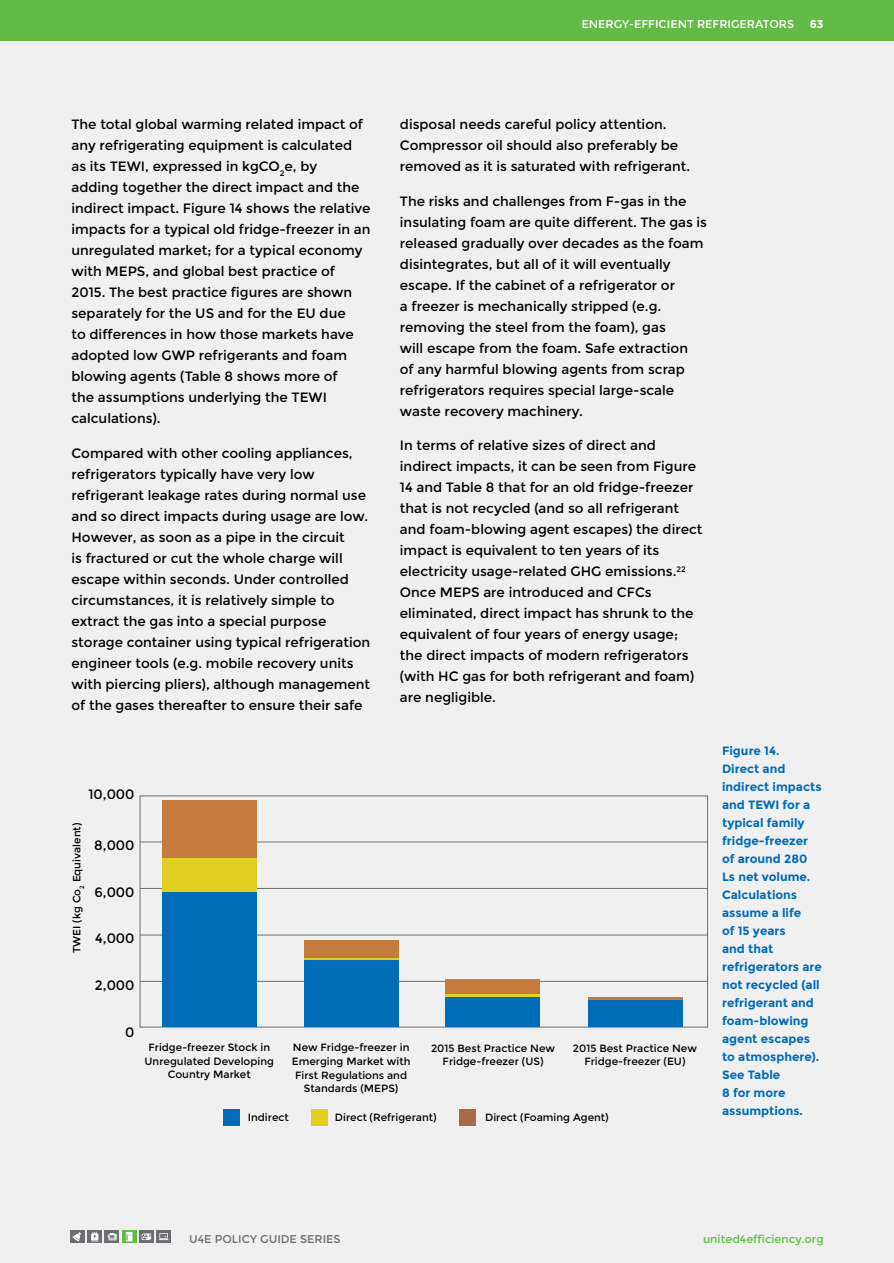
<style>
.page{position:relative;width:894px;height:1263px;background:#fff}
.page>*{position:absolute;margin:0;border:0;box-sizing:border-box;transform-origin:0 0}
.t1{font:13.5px/21px "Montserrat";color:#000}
.t2{font:700 12px/18px "Montserrat";color:#006bb6}
.t3{font:11.25px "Montserrat";color:#fff}
.t4{font:11.25px "Montserrat";color:#62bb46}
.t5{font:11.25px "Montserrat";color:#6d6e71}
.t6{font:700 11.25px "Montserrat";color:#fff}
.t7{font:10.5px/13.5px "Montserrat";color:#000;text-align:center}
</style>
<div class="page">
<div style="left:0;top:0;width:893px;height:40px;background:#62bb46"></div>
<div style="left:0;top:40px;width:893px;height:1223px;background:#f0f0f1"></div>
<div style="left:70px;top:1230px;width:15px;height:13px;background:#6d6e71"></div>
<svg style="left:72px;top:1232px;width:9px;height:9px"></svg>
<svg style="left:87px;top:1230px;width:15px;height:13px"></svg>
<svg style="left:91px;top:1231px;width:7px;height:10px"></svg>
<div style="left:105px;top:1230px;width:14px;height:13px;background:#6d6e71"></div>
<svg style="left:107px;top:1233px;width:10px;height:7px"></svg>
<svg style="left:122px;top:1230px;width:14px;height:13px"></svg>
<svg style="left:126px;top:1231px;width:6px;height:10px"></svg>
<svg style="left:139px;top:1230px;width:14px;height:13px"></svg>
<svg style="left:142px;top:1233px;width:9px;height:6px"></svg>
<div style="left:156px;top:1230px;width:15px;height:13px;background:#6d6e71"></div>
<svg style="left:159px;top:1233px;width:9px;height:7px"></svg>
<hr style="left:140px;top:841px;width:567px;height:1px;background:#6d6e71">
<hr style="left:140px;top:888px;width:567px;height:1px;background:#6d6e71">
<hr style="left:140px;top:934px;width:567px;height:1px;background:#6d6e71">
<hr style="left:140px;top:981px;width:567px;height:1px;background:#6d6e71">
<div style="left:162px;top:800px;width:94px;height:227px;background:#c67b3e"></div>
<div style="left:304px;top:940px;width:94px;height:87px;background:#c67b3e"></div>
<div style="left:445px;top:979px;width:94px;height:48px;background:#c67b3e"></div>
<div style="left:588px;top:997px;width:94px;height:30px;background:#c67b3e"></div>
<div style="left:162px;top:858px;width:94px;height:169px;background:#e0cf21"></div>
<div style="left:304px;top:958px;width:94px;height:69px;background:#e0cf21"></div>
<div style="left:445px;top:994px;width:94px;height:33px;background:linear-gradient(to right,#e0cf21,#e0cf21)"></div>
<div style="left:162px;top:892px;width:94px;height:135px;background:#006bb6"></div>
<div style="left:304px;top:960px;width:94px;height:67px;background:#006bb6"></div>
<div style="left:445px;top:998px;width:94px;height:29px;background:#006bb6"></div>
<div style="left:588px;top:1000px;width:94px;height:27px;background:#006bb6"></div>
<div style="left:223px;top:1109px;width:17px;height:16px;background:#006bb6"></div>
<div style="left:311px;top:1109px;width:16px;height:16px;background:#e0cf21"></div>
<div style="left:459px;top:1109px;width:16px;height:16px;background:#a86b43"></div>
<p class="t3" style="left:581px;top:18px;width:214px">ENERGY-EFFICIENT REFRIGERATORS</p>
<p class="t6" style="left:809px;top:18px;width:15px">63</p>
<p class="t1" style="left:71px;top:114px;width:300px">The total global warming related impact of any refrigerating equipment is calculated<br>as its TEWI, expressed in kgCO<sub>2</sub>e, by<br>adding together the direct impact and the indirect impact. Figure 14 shows the relative impacts for a typical old fridge-freezer in an unregulated market; for a typical economy with MEPS, and global best practice of 2015. The best practice figures are shown separately for the US and for the EU due<br>to differences in how those markets have adopted low GWP refrigerants and foam blowing agents (Table 8 shows more of<br>the assumptions underlying the TEWI calculations).</p>
<p class="t1" style="left:71px;top:442px;width:300px">Compared with other cooling appliances, refrigerators typically have very low refrigerant leakage rates during normal use and so direct impacts during usage are low.<br>However, as soon as a pipe in the circuit<br>is fractured or cut the whole charge will escape within seconds. Under controlled circumstances, it is relatively simple to extract the gas into a special purpose storage container using typical refrigeration engineer tools (e.g. mobile recovery units with piercing pliers), although management of the gases thereafter to ensure their safe</p>
<p class="t1" style="left:400px;top:114px;width:291px">disposal needs careful policy attention.<br>Compressor oil should also preferably be removed as it is saturated with refrigerant.</p>
<p class="t1" style="left:400px;top:191px;width:308px">The risks and challenges from F-gas in the insulating foam are quite different. The gas is released gradually over decades as the foam disintegrates, but all of it will eventually escape. If the cabinet of a refrigerator or<br>a freezer is mechanically stripped (e.g. removing the steel from the foam), gas<br>will escape from the foam. Safe extraction<br>of any harmful blowing agents from scrap refrigerators requires special large-scale waste recovery machinery.</p>
<p class="t1" style="left:400px;top:435px;width:304px">In terms of relative sizes of direct and indirect impacts, it can be seen from Figure 14 and Table 8 that for an old fridge-freezer that is not recycled (and so all refrigerant and foam-blowing agent escapes) the direct impact is equivalent to ten years of its electricity usage-related GHG emissions.<sup>22<br></sup>Once MEPS are introduced and CFCs eliminated, direct impact has shrunk to the equivalent of four years of energy usage; the direct impacts of modern refrigerators (with HC gas for both refrigerant and foam) are negligible.</p>
<p class="t1" style="left:88px;top:784px;width:48px">10,000</p>
<p class="t1" style="left:94px;top:835px;width:42px">8,000</p>
<p class="t1" style="left:94px;top:882px;width:42px">6,000</p>
<p class="t1" style="left:95px;top:928px;width:41px">4,000</p>
<p class="t1" style="left:95px;top:975px;width:41px">2,000</p>
<p class="t1" style="left:125px;top:1021px;width:11px">0</p>
<p class="t7" style="left:70px;top:953px;width:132px;rotate:-90deg">TWEI (kg Co<sub>2</sub> Equivalent)</p>
<p class="t7" style="left:144px;top:1041px;width:131px">Fridge-freezer Stock in<br>Unregulated Developing<br>Country Market</p>
<p class="t7" style="left:292px;top:1041px;width:120px">New Fridge-freezer in<br>Emerging Market with<br>First Regulations and<br>Standards (MEPS)</p>
<p class="t7" style="left:431px;top:1041px;width:125px">2015 Best Practice New<br>Fridge-freezer (US)</p>
<p class="t7" style="left:572px;top:1041px;width:125px">2015 Best Practice New<br>Fridge-freezer (EU)</p>
<p class="t7" style="left:248px;top:1110px;width:43px">Indirect</p>
<p class="t7" style="left:335px;top:1110px;width:103px">Direct (Refrigerant)</p>
<p class="t7" style="left:485px;top:1110px;width:125px">Direct (Foaming Agent)</p>
<p class="t2" style="left:721px;top:741px;width:101px">Figure 14.<br>Direct and indirect impacts and TEWI for a typical family fridge-freezer of around 280<br>Ls net volume.<br>Calculations assume a life<br>of 15 years<br>and that refrigerators are not recycled (all refrigerant and foam-blowing agent escapes to atmosphere).<br>See Table<br>8 for more assumptions.</p>
<p class="t5" style="left:189px;top:1232px;width:153px">U4E POLICY GUIDE SERIES</p>
<p class="t4" style="left:702px;top:1232px;width:122px">united4efficiency.org</p>
</div>
